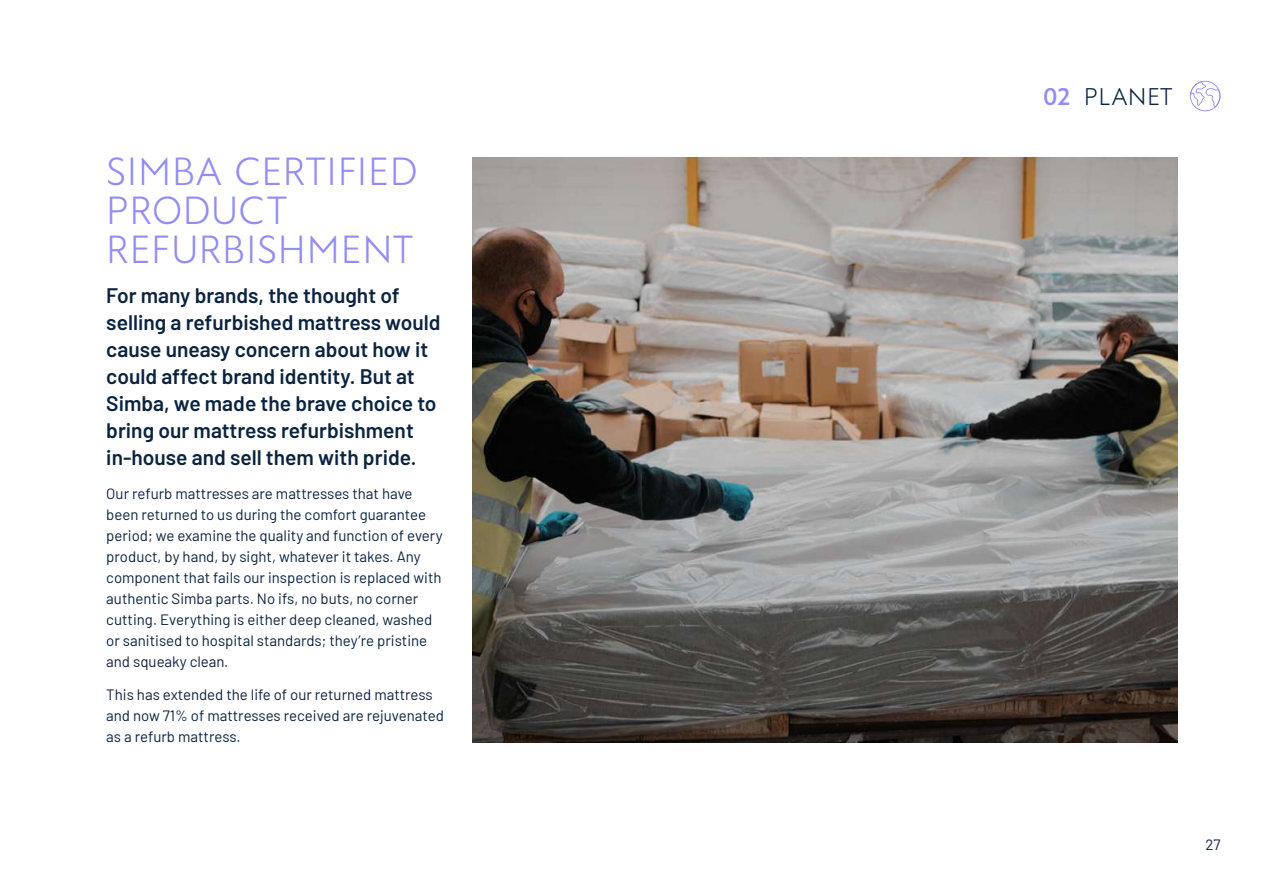
<style>
.page{position:relative;width:1263px;height:893px;background:#fff}
.page>*{position:absolute;margin:0;border:0;box-sizing:border-box;transform-origin:0 0}
.t1{font:39px/39px "Astro 30";letter-spacing:.03em;color:#928df3}
.t2{font:24px "Astro 30";letter-spacing:.025em;color:#0b233f}
.t3{font:600 21px/27px "Barlow";color:#0b233f}
.t4{font:15px/21px "Barlow";color:#0b233f}
.s1{font-family:"Astro 60";color:#928df3}
</style>
<div class="page">
<img style="left:472px;top:157px;width:706px;height:585px">
<svg style="left:1190px;top:81px;width:30px;height:30px"></svg>
<h1 class="t1" style="left:106px;top:149px;width:313px">SIMBA CERTIFIED<br>PRODUCT<br>REFURBISHMENT</h1>
<p class="t3" style="left:106px;top:280px;width:336px">For many brands, the thought of selling a refurbished mattress would cause uneasy concern about how it could affect brand identity. But at Simba, we made the brave choice to bring our mattress refurbishment in-house and sell them with pride.</p>
<p class="t4" style="left:106px;top:482px;width:338px">Our refurb mattresses are mattresses that have been returned to us during the comfort guarantee period; we examine the quality and function of every product, by hand, by sight, whatever it takes. Any component that fails our inspection is replaced with authentic Simba parts. No ifs, no buts, no corner cutting. Everything is either deep cleaned, washed or sanitised to hospital standards; they’re pristine and squeaky clean.</p>
<p class="t4" style="left:106px;top:683px;width:339px">This has extended the life of our returned mattress and now 71% of mattresses received are rejuvenated as a refurb mattress.</p>
<h2 class="t2" style="left:1043px;top:80px;width:131px"><span class="s1">02</span> PLANET</h2>
<p class="t4" style="left:1205px;top:833px;width:17px">27</p>
</div>
